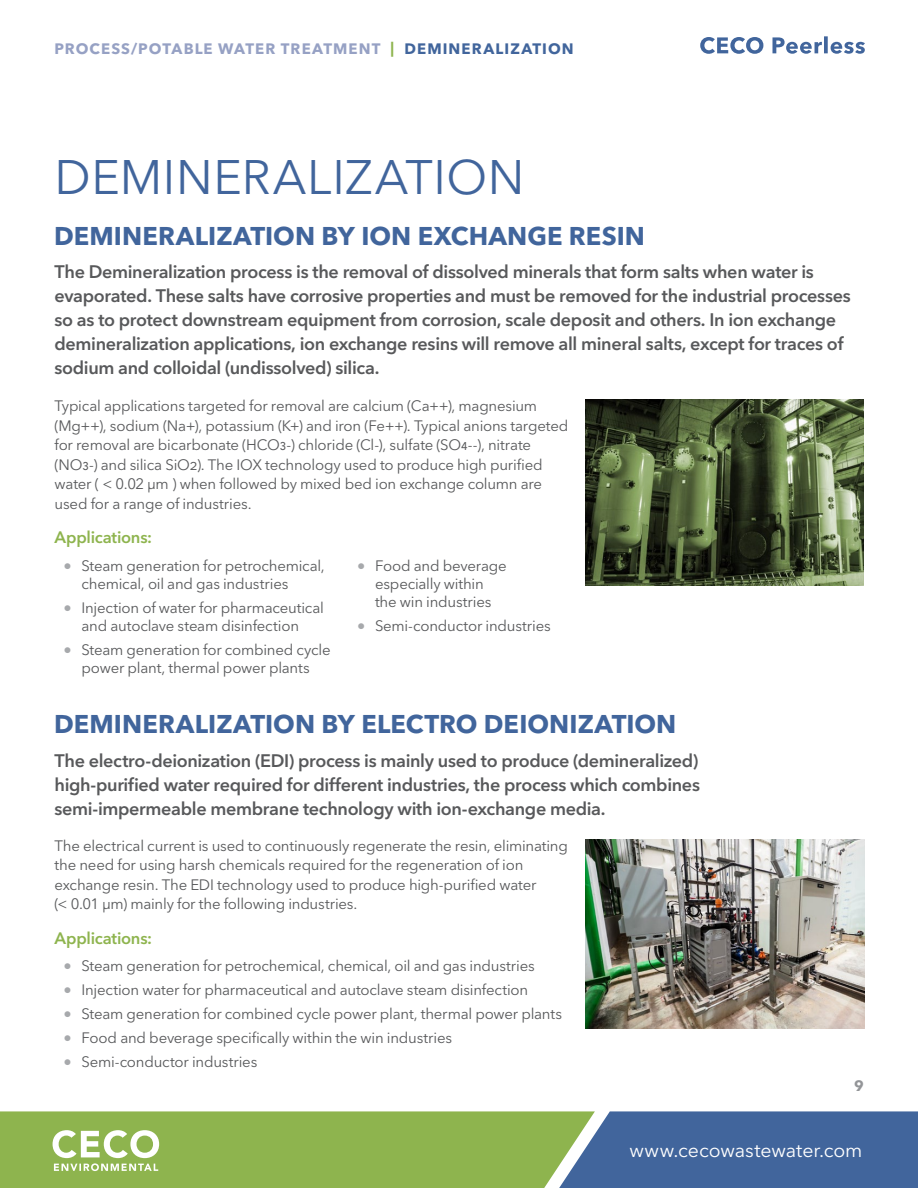
<style>
.page{position:relative;width:918px;height:1188px;background:#fff}
.page>*{position:absolute;margin:0;border:0;box-sizing:border-box;transform-origin:0 0}
.t1{font:48px "Avenir Next LT Pro";letter-spacing:.015em;color:#41659c}
.t2{font:700 25.5px "Avenir Next LT Pro";color:#41659c}
.t3{font:19.5px "Avenir Next LT Pro";letter-spacing:-.005em;color:#fff}
.t4{font:600 18px/24px "Avenir Next LT Pro";letter-spacing:-.02em;color:#58595b}
.t5{font:600 16.5px "Avenir Next LT Pro";letter-spacing:-.015em;color:#8eb44e}
.t6{font:15px/19.5px "Avenir Next LT Pro";letter-spacing:-.015em;color:#58595b}
.t7{font:700 15px "Avenir Next LT Pro";letter-spacing:.07em;color:#96a1c4}
.t8{font:700 15px "Avenir Next LT Pro";color:#939598}
.s1{color:#8eb44e}
.s2{color:#41659c}
.s3{font-size:16.5px;color:#a7a9ac}
</style>
<div class="page">
<div style="left:595px;top:1111px;width:323px;height:77px;background:#41659c"></div>
<svg style="left:700px;top:36px;width:165px;height:18px"></svg>
<div style="left:0;top:1111px;width:595px;height:77px;background:#8eb44e"></div>
<img style="left:585px;top:400px;width:279px;height:186px">
<svg style="left:53px;top:1130px;width:106px;height:41px"></svg>
<img style="left:585px;top:839px;width:280px;height:189px">
<p class="t7" style="left:55px;top:40px;width:521px">PROCESS/POTABLE WATER TREATMENT <span class="s1">|</span> <span class="s2">DEMINERALIZATION</span></p>
<h1 class="t1" style="left:55px;top:149px;width:472px">DEMINERALIZATION</h1>
<h2 class="t2" style="left:54px;top:220px;width:593px">DEMINERALIZATION BY ION EXCHANGE RESIN</h2>
<p class="t4" style="left:55px;top:260px;width:798px">The Demineralization process is the removal of dissolved minerals that form salts when water is evaporated. These salts have corrosive properties and must be removed for the industrial processes so as to protect downstream equipment from corrosion, scale deposit and others. In ion exchange demineralization applications, ion exchange resins will remove all mineral salts, except for traces of sodium and colloidal (undissolved) silica.</p>
<p class="t6" style="left:55px;top:396px;width:515px">Typical applications targeted for removal are calcium (Ca++), magnesium (Mg++), sodium (Na+), potassium (K+) and iron (Fe++). Typical anions targeted for removal are bicarbonate (HCO3-) chloride (Cl-), sulfate (SO4--), nitrate (NO3-) and silica SiO2). The IOX technology used to produce high purified water ( &lt; 0.02 µm ) when followed by mixed bed ion exchange column are used for a range of industries.</p>
<p class="t5" style="left:55px;top:527px;width:99px">Applications:</p>
<p class="t6" style="left:82px;top:556px;width:245px;line-height:18px;text-indent:-18px"><span class="s3">•</span> Steam generation for petrochemical, chemical, oil and gas industries</p>
<p class="t6" style="left:64px;top:598px;width:262px;line-height:18px;text-align:center"><span class="s3">•</span> Injection of water for pharmaceutical and autoclave steam disinfection</p>
<p class="t6" style="left:64px;top:640px;width:269px;line-height:18px;text-align:center"><span class="s3">•</span> Steam generation for combined cycle power plant, thermal power plants</p>
<p class="t6" style="left:357px;top:556px;width:151px;line-height:18px;text-align:center"><span class="s3">•</span> Food and beverage especially within<br>the win industries</p>
<p class="t6" style="left:357px;top:616px;width:195px"><span class="s3">•</span> Semi-conductor industries</p>
<h2 class="t2" style="left:54px;top:709px;width:624px">DEMINERALIZATION BY ELECTRO DEIONIZATION</h2>
<p class="t4" style="left:55px;top:749px;width:647px;text-align:justify">The electro-deionization (EDI) process is mainly used to produce (demineralized) high-purified water required for different industries, the process which combines semi-impermeable membrane technology with ion-exchange media.</p>
<p class="t6" style="left:55px;top:835px;width:515px">The electrical current is used to continuously regenerate the resin, eliminating the need for using harsh chemicals required for the regeneration of ion exchange resin. The EDI technology used to produce high-purified water<br>(&lt; 0.01 µm) mainly for the following industries.</p>
<p class="t5" style="left:55px;top:928px;width:99px">Applications:</p>
<p class="t6" style="left:64px;top:955px;width:473px"><span class="s3">•</span> Steam generation for petrochemical, chemical, oil and gas industries</p>
<p class="t6" style="left:64px;top:979px;width:466px"><span class="s3">•</span> Injection water for pharmaceutical and autoclave steam disinfection</p>
<p class="t6" style="left:64px;top:1003px;width:500px"><span class="s3">•</span> Steam generation for combined cycle power plant, thermal power plants</p>
<p class="t6" style="left:64px;top:1027px;width:390px"><span class="s3">•</span> Food and beverage specifically within the win industries</p>
<p class="t6" style="left:64px;top:1051px;width:195px"><span class="s3">•</span> Semi-conductor industries</p>
<p class="t8" style="left:854px;top:1077px;width:11px">9</p>
<h3 class="t3" style="left:629px;top:1139px;width:235px">www.cecowastewater.com</h3>
</div>
